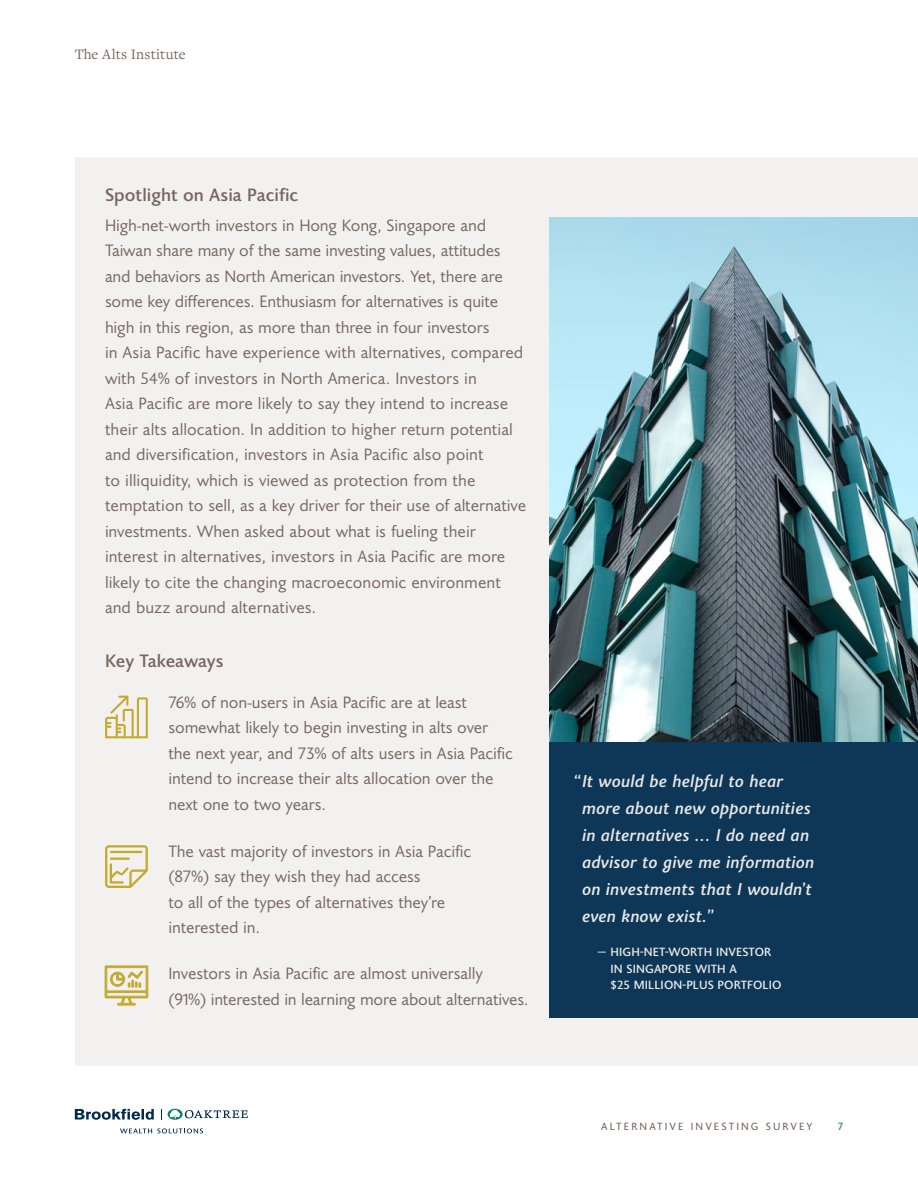
<style>
.page{position:relative;width:918px;height:1188px;background:#fff}
.page>*{position:absolute;margin:0;border:0;box-sizing:border-box;transform-origin:0 0}
.t1{font:500 18px "Joanna Sans Nova";color:#78665f}
.t2{font:italic 500 17.25px/27px "Joanna Sans Nova";letter-spacing:.01em;color:#e9e7e5}
.t3{font:16.5px/25.5px "Joanna Sans Nova";letter-spacing:-.01em;color:#78665f}
.t4{font:15px "Freight Text Pro";letter-spacing:.01em;color:#78665f}
.t5{font:500 12px/16.5px "Joanna Sans Nova";letter-spacing:.01em;color:#ecebe9}
.t6{font:10.5px "Joanna Sans Nova";letter-spacing:.2em;color:#78665f}
.t7{font:10.5px "Joanna Sans Nova";color:#008265}
.s1{font-weight:400;font-style:italic}
</style>
<div class="page">
<div style="left:75px;top:158px;width:843px;height:908px;background:#f2f1ef"></div>
<img style="left:549px;top:218px;width:369px;height:524px">
<div style="left:549px;top:742px;width:369px;height:276px;background:#0d3657"></div>
<svg style="left:75px;top:1109px;width:79px;height:11px"></svg>
<svg style="left:168px;top:1109px;width:80px;height:11px"></svg>
<svg style="left:120px;top:1128px;width:83px;height:5px"></svg>
<svg style="left:105px;top:696px;width:43px;height:42px"></svg>
<svg style="left:105px;top:966px;width:43px;height:39px"></svg>
<svg style="left:105px;top:845px;width:43px;height:43px"></svg>
<p class="t4" style="left:75px;top:45px;width:112px">The Alts Institute</p>
<p class="t1" style="left:105px;top:182px;width:195px">Spotlight on Asia Pacific</p>
<p class="t3" style="left:105px;top:212px;width:423px">High-net-worth investors in Hong Kong, Singapore and Taiwan share many of the same investing values, attitudes and behaviors as North American investors. Yet, there are some key differences. Enthusiasm for alternatives is quite high in this region, as more than three in four investors<br>in Asia Pacific have experience with alternatives, compared with 54% of investors in North America. Investors in<br>Asia Pacific are more likely to say they intend to increase their alts allocation. In addition to higher return potential and diversification, investors in Asia Pacific also point<br>to illiquidity, which is viewed as protection from the temptation to sell, as a key driver for their use of alternative investments. When asked about what is fueling their interest in alternatives, investors in Asia Pacific are more likely to cite the changing macroeconomic environment and buzz around alternatives.</p>
<p class="t1" style="left:105px;top:648px;width:120px">Key Takeaways</p>
<p class="t3" style="left:168px;top:689px;width:346px">76% of non-users in Asia Pacific are at least somewhat likely to begin investing in alts over the next year, and 73% of alts users in Asia Pacific intend to increase their alts allocation over the next one to two years.</p>
<p class="t3" style="left:168px;top:838px;width:305px">The vast majority of investors in Asia Pacific (87%) say they wish they had access<br>to all of the types of alternatives they’re interested in.</p>
<p class="t3" style="left:168px;top:960px;width:362px">Investors in Asia Pacific are almost universally<br>(91%) interested in learning more about alternatives.</p>
<p class="t2" style="left:582px;top:766px;width:234px;text-indent:-9px">“It would be helpful to hear more about new opportunities in alternatives … I do need an advisor to give me information on investments that I wouldn’t even know exist.”</p>
<p class="t5" style="left:610px;top:943px;width:173px;text-indent:-13px"><span class="s1">—</span> HIGH-NET-WORTH INVESTOR<br>IN SINGAPORE WITH A<br>$25 MILLION-PLUS PORTFOLIO</p>
<p class="t6" style="left:601px;top:1118px;width:213px">ALTERNATIVE INVESTING SURVEY</p>
<p class="t7" style="left:838px;top:1119px;width:7px">7</p>
</div>
